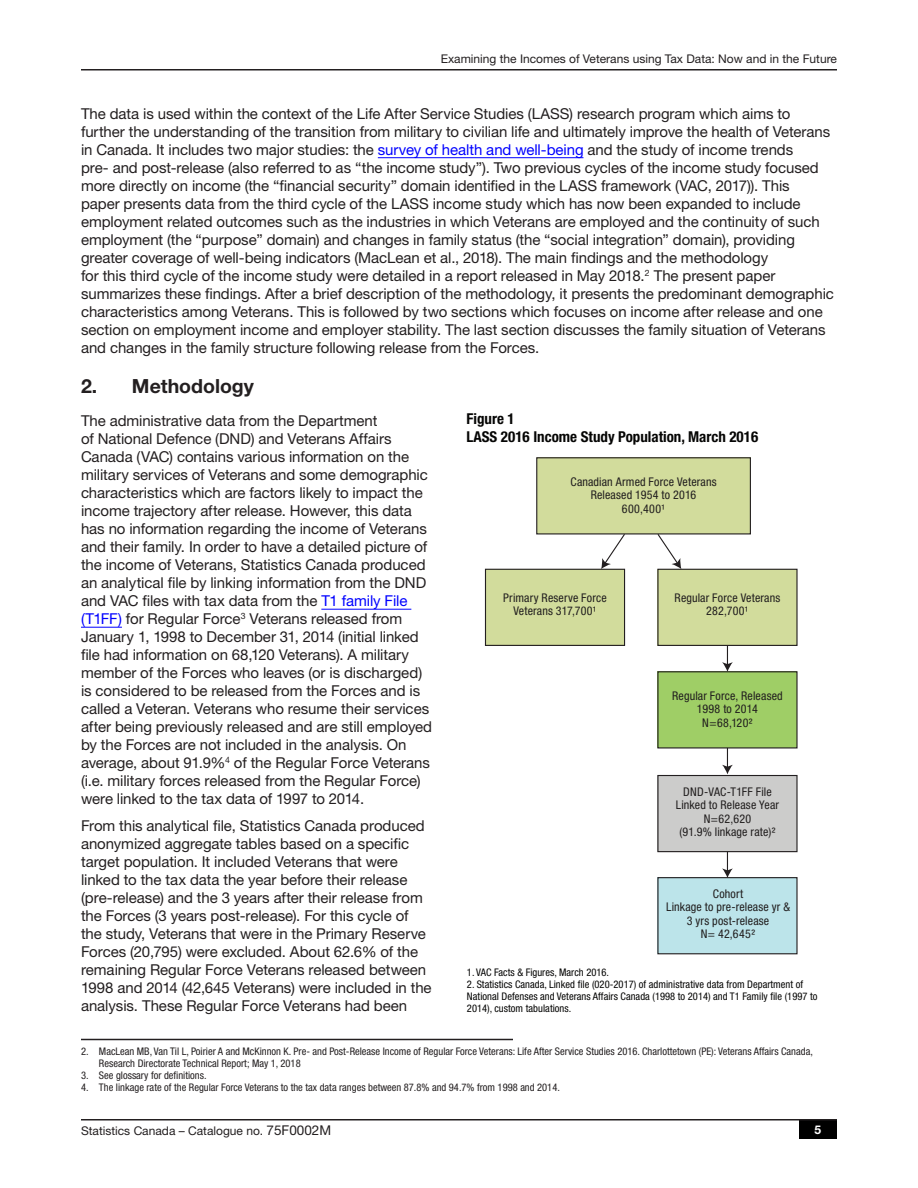
<style>
.page{position:relative;width:918px;height:1188px;background:#fff}
.page>*{position:absolute;margin:0;border:0;box-sizing:border-box;transform-origin:0 0}
.t1{font:700 19.5px "Helvetica Neue LT Std";color:#231f20}
.t2{font:15px/18px "Helvetica Neue LT Std";letter-spacing:-.005em;color:#231f20}
.t3{font:700 condensed 15px/18px "Helvetica Neue LT Std";color:#050504}
.t4{font:condensed 12px/13.5px "Helvetica Neue LT Std";letter-spacing:.015em;color:#211e1e;text-align:center}
.t5{font:12px "Helvetica Neue LT Std";color:#231f20}
.t6{font:700 12px "Helvetica Neue LT Std";color:#fff}
.t7{font:condensed 10.5px/12px "Helvetica Neue LT Std";color:#231f20}
.t8{font:condensed 10.5px/12px "Helvetica Neue LT Std";letter-spacing:.005em;color:#050504}
.s1{color:#00f}
.s2{font-size:13.5px}
</style>
<div class="page">
<hr style="left:378px;top:157px;width:205px;height:1px;background:#00f">
<hr style="left:321px;top:609px;width:90px;height:1px;background:#00f">
<hr style="left:81px;top:627px;width:41px;height:1px;background:#00f">
<hr style="left:81px;top:1039px;width:432px;height:1px;background:#231f20">
<div style="left:537px;top:458px;width:213px;height:76px;background:#d2dc9c"></div>
<div style="left:536px;top:457px;width:215px;height:77px;border:1px solid #231f20"></div>
<div style="left:485px;top:569px;width:140px;height:76px;background:#d2dc9c"></div>
<div style="left:485px;top:569px;width:140px;height:77px;border:1px solid #231f20"></div>
<div style="left:658px;top:569px;width:139px;height:76px;background:#d2dc9c"></div>
<div style="left:657px;top:569px;width:141px;height:77px;border:1px solid #231f20"></div>
<div style="left:658px;top:672px;width:139px;height:76px;background:#9fce66"></div>
<div style="left:657px;top:671px;width:141px;height:77px;border:1px solid #231f20"></div>
<div style="left:658px;top:776px;width:139px;height:76px;background:#cccccb"></div>
<div style="left:657px;top:775px;width:141px;height:77px;border:1px solid #231f20"></div>
<div style="left:658px;top:878px;width:139px;height:76px;background:#bce4ea"></div>
<div style="left:657px;top:877px;width:141px;height:77px;border:1px solid #231f20"></div>
<svg style="left:601px;top:533px;width:25px;height:36px"></svg>
<svg style="left:656px;top:533px;width:25px;height:36px"></svg>
<svg style="left:722px;top:645px;width:11px;height:27px"></svg>
<svg style="left:722px;top:748px;width:11px;height:26px"></svg>
<svg style="left:722px;top:852px;width:11px;height:26px"></svg>
<div style="left:799px;top:1120px;width:38px;height:19px;background:#000"></div>
<hr style="left:81px;top:1119px;width:756px;height:1px;background:#231f20">
<hr style="left:81px;top:69px;width:756px;height:1px;background:#231f20">
<p class="t5" style="left:441px;top:51px;width:398px">Examining the Incomes of Veterans using Tax Data: Now and in the Future</p>
<p class="t2" style="left:81px;top:104px;width:755px">The data is used within the context of the Life After Service Studies (LASS) research program which aims to further the understanding of the transition from military to civilian life and ultimately improve the health of Veterans in Canada. It includes two major studies: the <span class="s1">survey of health and well-being</span> and the study of income trends<br>pre- and post-release (also referred to as “the income study”). Two previous cycles of the income study focused more directly on income (the “financial security” domain identified in the LASS framework (VAC, 2017)). This<br>paper presents data from the third cycle of the LASS income study which has now been expanded to include employment related outcomes such as the industries in which Veterans are employed and the continuity of such employment (the “purpose” domain) and changes in family status (the “social integration” domain), providing greater coverage of well-being indicators (MacLean et al., 2018). The main findings and the methodology<br>for this third cycle of the income study were detailed in a report released in May 2018.<sup>2</sup> The present paper summarizes these findings. After a brief description of the methodology, it presents the predominant demographic characteristics among Veterans. This is followed by two sections which focuses on income after release and one section on employment income and employer stability. The last section discusses the family situation of Veterans and changes in the family structure following release from the Forces.</p>
<h1 class="t1" style="left:81px;top:374px;width:175px">2. Methodology</h1>
<p class="t2" style="left:81px;top:412px;width:353px">The administrative data from the Department<br>of National Defence (DND) and Veterans Affairs Canada (VAC) contains various information on the military services of Veterans and some demographic characteristics which are factors likely to impact the income trajectory after release. However, this data has no information regarding the income of Veterans and their family. In order to have a detailed picture of the income of Veterans, Statistics Canada produced an analytical file by linking information from the DND and VAC files with tax data from the <span class="s1">T1 family File (T1FF)</span> for Regular Force<sup>3</sup> Veterans released from January 1, 1998 to December 31, 2014 (initial linked file had information on 68,120 Veterans). A military member of the Forces who leaves (or is discharged) is considered to be released from the Forces and is called a Veteran. Veterans who resume their services after being previously released and are still employed by the Forces are not included in the analysis. On average, about 91.9%<sup>4</sup> of the Regular Force Veterans (i.e. military forces released from the Regular Force) were linked to the tax data of 1997 to 2014.</p>
<p class="t2" style="left:81px;top:817px;width:352px">From this analytical file, Statistics Canada produced anonymized aggregate tables based on a specific target population. It included Veterans that were linked to the tax data the year before their release (pre-release) and the 3 years after their release from the Forces (3 years post-release). For this cycle of the study, Veterans that were in the Primary Reserve Forces (20,795) were excluded. About 62.6% of the remaining Regular Force Veterans released between 1998 and 2014 (42,645 Veterans) were included in the analysis. These Regular Force Veterans had been</p>
<p class="t7" style="left:99px;top:1045px;width:715px;text-indent:-18px">2. MacLean MB, Van Til L, Poirier A and McKinnon K. Pre- and Post-Release Income of Regular Force Veterans: Life After Service Studies 2016. Charlottetown (PE): Veterans Affairs Canada,<br>Research Directorate Technical Report; May 1, 2018</p>
<p class="t7" style="left:81px;top:1069px;width:127px">3. See glossary for definitions.</p>
<p class="t7" style="left:81px;top:1081px;width:480px">4. The linkage rate of the Regular Force Veterans to the tax data ranges between 87.8% and 94.7% from 1998 and 2014.</p>
<p class="t3" style="left:466px;top:409px;width:293px">Figure 1<br>LASS 2016 Income Study Population, March 2016</p>
<p class="t4" style="left:570px;top:474px;width:148px">Canadian Armed Force Veterans<br>Released 1954 to 2016<br>600,400¹</p>
<p class="t4" style="left:503px;top:591px;width:105px">Primary Reserve Force<br>Veterans 317,700¹</p>
<p class="t4" style="left:675px;top:591px;width:107px">Regular Force Veterans<br>282,700¹</p>
<p class="t4" style="left:672px;top:689px;width:112px">Regular Force, Released<br>1998 to 2014<br>N=68,120²</p>
<p class="t4" style="left:676px;top:785px;width:105px">DND-VAC-T1FF File<br>Linked to Release Year<br>N=62,620<br>(91.9% linkage rate)²</p>
<p class="t4" style="left:666px;top:887px;width:125px">Cohort<br>Linkage to pre-release yr &amp;<br>3 yrs post-release<br>N= 42,645²</p>
<p class="t8" style="left:467px;top:966px;width:144px">1. VAC Facts &amp; Figures, March 2016.</p>
<p class="t8" style="left:467px;top:978px;width:352px">2. Statistics Canada, Linked file (020-2017) of administrative data from Department of<br>National Defenses and Veterans Affairs Canada (1998 to 2014) and T1 Family file (1997 to<br>2014), custom tabulations.</p>
<p class="t5" style="left:81px;top:1123px;width:252px">Statistics Canada – Catalogue no. <span class="s2">75F0002M</span></p>
<p class="t6" style="left:814px;top:1122px;width:8px">5</p>
</div>
